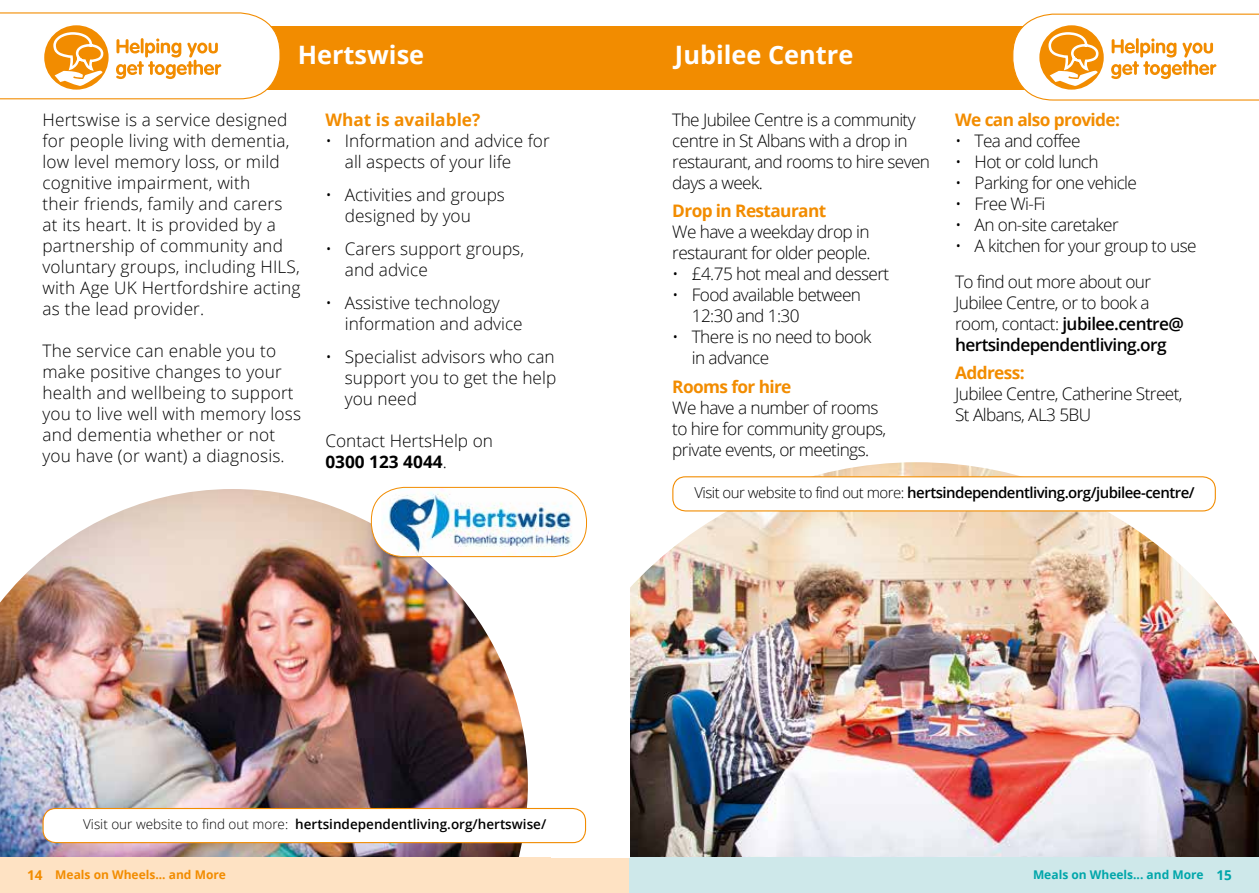
<style>
.page{position:relative;width:1259px;height:893px;background:#fff}
.page>*{position:absolute;margin:0;border:0;box-sizing:border-box;transform-origin:0 0}
.t1{font:700 25.35px "Open Sans";color:#fff}
.t2{font:300 17.25px/21px "Open Sans";color:#000}
.t3{font:300 17.25px/21px "Open Sans";letter-spacing:-.035em;color:#000}
.t4{font:600 17.25px/21px "Open Sans";letter-spacing:-.035em;color:#000}
.t5{font:700 17.25px "Open Sans";letter-spacing:-.035em;color:#f28c00}
.t6{font:700 17.25px "Open Sans";color:#f28c00}
.t7{font:600 15px "Open Sans";letter-spacing:-.035em;color:#000}
.t8{font:600 13.5px "Open Sans";color:#000}
.t9{font:700 12px "Open Sans";color:#f28c00}
.t10{font:700 12px "Open Sans";color:#00a6aa}
.s1{font-weight:700}
.s2{font-weight:300}
.s3{font-size:13.5px}
</style>
<div class="page">
<div style="left:0;top:26px;width:1259px;height:64px;background:#f28c00"></div>
<img style="left:523px;top:462px;width:736px;height:396px">
<img style="left:0;top:489px;width:528px;height:369px">
<div style="left:0;top:858px;width:651px;height:35px;background:#fee2c3"></div>
<div style="left:673px;top:477px;width:542px;height:34px;background:#fff;border-radius:13px"></div>
<div style="left:672px;top:476px;width:543px;height:35px;border:1px solid #f28c00;border-radius:13px"></div>
<div style="left:629px;top:858px;width:630px;height:35px;background:#cee8ea"></div>
<div style="left:551px;top:489px;width:78px;height:369px;background:#fff"></div>
<svg style="left:1012px;top:13px;width:247px;height:88px"></svg>
<svg style="left:0;top:12px;width:280px;height:87px"></svg>
<div style="left:371px;top:487px;width:215px;height:70px;background:#fff;border-radius:33px"></div>
<img style="left:381px;top:487px;width:205px;height:70px">
<div style="left:371px;top:487px;width:216px;height:70px;border:1px solid #f28c00;border-radius:33px"></div>
<div style="left:43px;top:808px;width:542px;height:35px;background:#fff;border-radius:13px"></div>
<div style="left:43px;top:808px;width:543px;height:35px;border:1px solid #f28c00;border-radius:13px"></div>
<h1 class="t1" style="left:298px;top:37px;width:128px">Hertswise</h1>
<p class="t2" style="left:43px;top:109px;width:260px">Hertswise is a service designed for people living with dementia, low level memory loss, or mild cognitive impairment, with<br>their friends, family and carers at its heart. It is provided by a partnership of community and voluntary groups, including HILS, with Age UK Hertfordshire acting as the lead provider.</p>
<p class="t2" style="left:43px;top:340px;width:260px">The service can enable you to make positive changes to your health and wellbeing to support you to live well with memory loss and dementia whether or not you have (or want) a diagnosis.</p>
<p class="t6" style="left:325px;top:107px;width:156px">What is available?</p>
<p class="t2" style="left:345px;top:130px;width:206px;text-indent:-19px">• Information and advice for all aspects of your life</p>
<p class="t2" style="left:345px;top:184px;width:162px;text-indent:-19px">• Activities and groups designed by you</p>
<p class="t2" style="left:345px;top:238px;width:181px;text-indent:-19px">• Carers support groups, and advice</p>
<p class="t2" style="left:345px;top:292px;width:179px;text-indent:-19px">• Assistive technology information and advice</p>
<p class="t2" style="left:345px;top:346px;width:213px;text-align:justify;text-indent:-19px">• Specialist advisors who can support you to get the help you need</p>
<p class="t2" style="left:325px;top:430px;width:169px">Contact HertsHelp on<br><span class="s1">0300 123 4044</span>.</p>
<h1 class="t1" style="left:675px;top:37px;width:180px">Jubilee Centre</h1>
<p class="t3" style="left:672px;top:109px;width:259px">The Jubilee Centre is a community centre in St Albans with a drop in restaurant, and rooms to hire seven days a week.</p>
<p class="t5" style="left:672px;top:199px;width:155px">Drop in Restaurant</p>
<p class="t3" style="left:672px;top:221px;width:200px">We have a weekday drop in restaurant for older people.</p>
<p class="t3" style="left:672px;top:263px;width:219px">• £4.75 hot meal and dessert</p>
<p class="t3" style="left:692px;top:284px;width:171px;text-indent:-19px">• Food available between<br>12:30 and 1:30</p>
<p class="t3" style="left:692px;top:326px;width:181px;text-indent:-19px">• There is no need to book in advance</p>
<p class="t5" style="left:672px;top:374px;width:121px">Rooms for hire</p>
<p class="t3" style="left:672px;top:397px;width:215px">We have a number of rooms to hire for community groups, private events, or meetings.</p>
<p class="t5" style="left:955px;top:107px;width:166px">We can also provide:</p>
<p class="t3" style="left:955px;top:130px;width:127px">• Tea and coffee</p>
<p class="t3" style="left:955px;top:151px;width:145px">• Hot or cold lunch</p>
<p class="t3" style="left:955px;top:172px;width:183px">• Parking for one vehicle</p>
<p class="t2" style="left:955px;top:193px;width:92px">• Free Wi-Fi</p>
<p class="t3" style="left:955px;top:214px;width:165px">• An on-site caretaker</p>
<p class="t3" style="left:955px;top:227px;width:243px;line-height:36px">• A kitchen for your group to use<br>To find out more about our</p>
<p class="t4" style="left:955px;top:292px;width:230px"><span class="s2">Jubilee Centre, or to book a room, contact:</span> jubilee.centre@ hertsindependentliving.org</p>
<p class="t5" style="left:955px;top:361px;width:71px">Address:</p>
<p class="t3" style="left:955px;top:383px;width:229px">Jubilee Centre, Catherine Street,<br>St Albans, AL3 5BU</p>
<p class="t7" style="left:694px;top:483px;width:502px"><span class="s2">Visit our website to find out more:</span> hertsindependentliving.org/jubilee-centre/</p>
<p class="t8" style="left:83px;top:815px;width:464px"><span class="s2">Visit our website to find out more:</span> hertsindependentliving.org/hertswise/</p>
<p class="t9" style="left:27px;top:866px;width:200px"><span class="s3">14</span> Meals on Wheels... and More</p>
<p class="t10" style="left:1033px;top:866px;width:200px">Meals on Wheels... and More <span class="s3">15</span></p>
</div>
